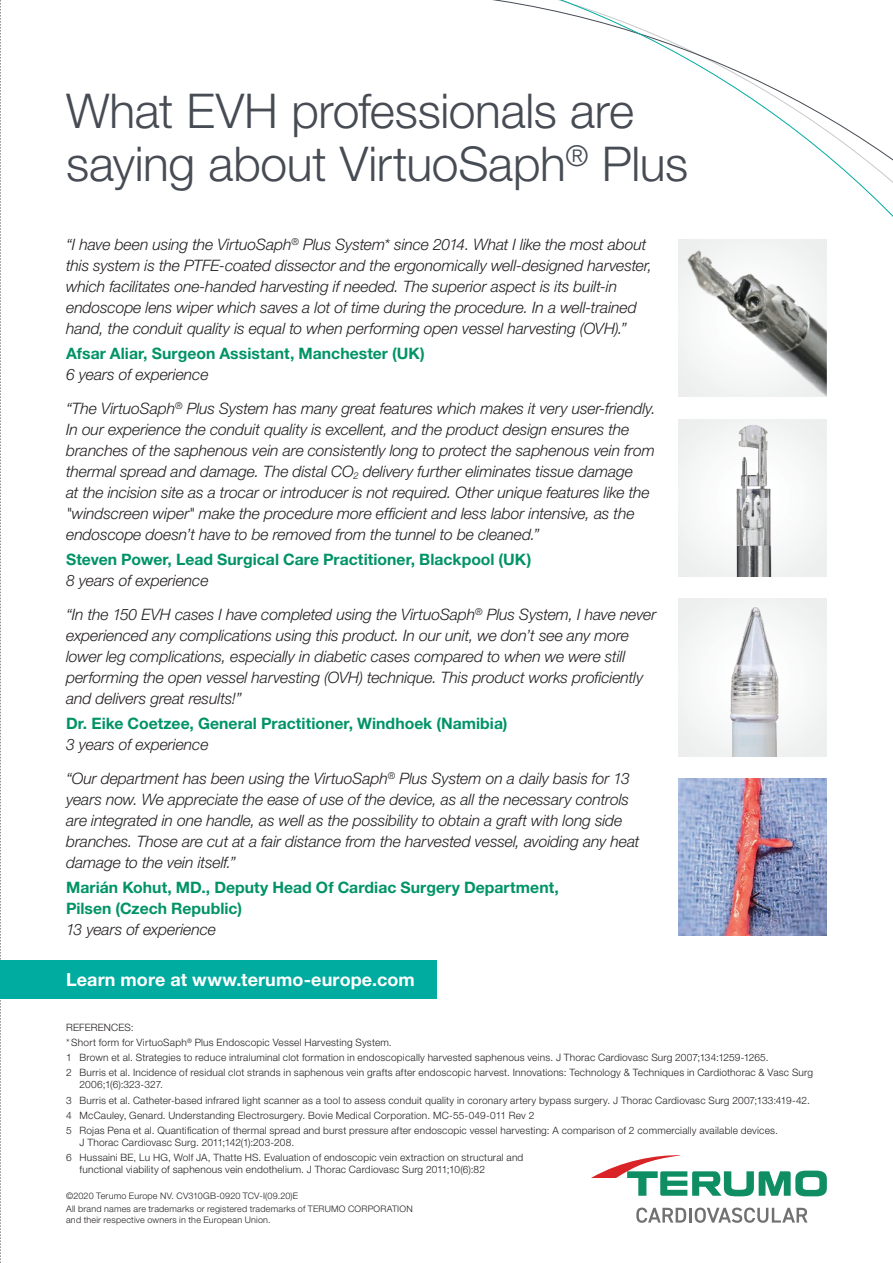
<style>
.page{position:relative;width:893px;height:1263px;background:#fff}
.page>*{position:absolute;margin:0;border:0;box-sizing:border-box;transform-origin:0 0}
.t1{font:300 48px/52.8px "Helvetica Neue LT Std";letter-spacing:-.005em;color:#464b54}
.t2{font:700 18px "Helvetica Neue LT Std";letter-spacing:.005em;color:#fff}
.t3{font:italic 300 15.75px/21px "Helvetica Neue LT Std";letter-spacing:-.005em;color:#231f20}
.t4{font:700 15.75px/21px "Helvetica Neue LT Std";letter-spacing:.005em;color:#009366}
.t5{font:300 10.2px/15.1px "Helvetica Neue LT Std";letter-spacing:.02em;color:#231f20}
.t6{font:300 9px/12.3px "Helvetica Neue LT Std";letter-spacing:.025em;color:#231f20}
</style>
<div class="page">
<svg style="left:436px;top:0;width:457px;height:1223px"></svg>
<svg style="left:591px;top:1155px;width:236px;height:41px"></svg>
<svg style="left:636px;top:1207px;width:50px;height:16px"></svg>
<hr style="left:689px;top:1208px;width:3px;height:14px;background:#717171">
<svg style="left:695px;top:1207px;width:112px;height:16px"></svg>
<img style="left:678px;top:240px;width:149px;height:157px">
<div style="left:678px;top:419px;width:149px;height:157px;background:#f2f4f3"></div>
<img style="left:706px;top:419px;width:95px;height:157px">
<div style="left:678px;top:599px;width:149px;height:157px;background:#f1f3f3"></div>
<img style="left:698px;top:599px;width:110px;height:157px">
<img style="left:678px;top:778px;width:149px;height:157px">
<svg style="left:0;top:0;width:1px;height:1263px"></svg>
<div style="left:0;top:960px;width:436px;height:39px;background:#00aca0"></div>
<h1 class="t1" style="left:66px;top:83px;width:624px">What EVH professionals are saying about VirtuoSaph<sup>®</sup> Plus</h1>
<p class="t3" style="left:66px;top:234px;width:588px">“I have been using the VirtuoSaph<sup>®</sup> Plus System* since 2014. What I like the most about this system is the PTFE-coated dissector and the ergonomically well-designed harvester, which facilitates one-handed harvesting if needed. The superior aspect is its built-in endoscope lens wiper which saves a lot of time during the procedure. In a well-trained hand, the conduit quality is equal to when performing open vessel harvesting (OVH).”</p>
<p class="t4" style="left:66px;top:343px;width:360px">Afsar Aliar, Surgeon Assistant, Manchester (UK)</p>
<p class="t3" style="left:66px;top:357px;width:591px;line-height:33.8px">6 years of experience<br>“The VirtuoSaph<sup>®</sup> Plus System has many great features which makes it very user-friendly.</p>
<p class="t3" style="left:66px;top:419px;width:590px">In our experience the conduit quality is excellent, and the product design ensures the branches of the saphenous vein are consistently long to protect the saphenous vein from thermal spread and damage. The distal CO<sub>2</sub> delivery further eliminates tissue damage<br>at the incision site as a trocar or introducer is not required. Other unique features like the "windscreen wiper" make the procedure more efficient and less labor intensive, as the endoscope doesn’t have to be removed from the tunnel to be cleaned.”</p>
<p class="t4" style="left:66px;top:549px;width:467px">Steven Power, Lead Surgical Care Practitioner, Blackpool (UK)</p>
<p class="t3" style="left:66px;top:563px;width:592px;line-height:33.8px">8 years of experience<br>“In the 150 EVH cases I have completed using the VirtuoSaph<sup>®</sup> Plus System, I have never</p>
<p class="t3" style="left:66px;top:625px;width:579px">experienced any complications using this product. In our unit, we don’t see any more lower leg complications, especially in diabetic cases compared to when we were still performing the open vessel harvesting (OVH) technique. This product works proficiently and delivers great results!”</p>
<p class="t4" style="left:66px;top:713px;width:443px">Dr. Eike Coetzee, General Practitioner, Windhoek (Namibia)</p>
<p class="t3" style="left:66px;top:727px;width:565px;line-height:33.8px">3 years of experience<br>“Our department has been using the VirtuoSaph<sup>®</sup> Plus System on a daily basis for 13</p>
<p class="t3" style="left:66px;top:789px;width:575px">years now. We appreciate the ease of use of the device, as all the necessary controls are integrated in one handle, as well as the possibility to obtain a graft with long side branches. Those are cut at a fair distance from the harvested vessel, avoiding any heat damage to the vein itself.”</p>
<p class="t4" style="left:66px;top:877px;width:494px">Marián Kohut, MD., Deputy Head Of Cardiac Surgery Department,<br>Pilsen (Czech Republic)</p>
<p class="t3" style="left:66px;top:919px;width:151px">13 years of experience</p>
<p class="t2" style="left:66px;top:968px;width:350px">Learn more at www.terumo-europe.com</p>
<p class="t5" style="left:66px;top:1019px;width:749px">REFERENCES:<br>* Short form for VirtuoSaph<sup>®</sup> Plus Endoscopic Vessel Harvesting System.<br>1 Brown et al. Strategies to reduce intraluminal clot formation in endoscopically harvested saphenous veins. J Thorac Cardiovasc Surg 2007;134:1259-1265.<br>2 Burris et al. Incidence of residual clot strands in saphenous vein grafts after endoscopic harvest. Innovations: Technology &amp; Techniques in Cardiothorac &amp; Vasc Surg</p>
<p class="t5" style="left:66px;top:1077px;width:745px;text-indent:13px">2006;1(6):323-327.<br>3 Burris et al. Catheter-based infrared light scanner as a tool to assess conduit quality in coronary artery bypass surgery. J Thorac Cardiovasc Surg 2007;133:419-42.<br>4 McCauley, Genard. Understanding Electrosurgery. Bovie Medical Corporation. MC-55-049-011 Rev 2<br>5 Rojas Pena et al. Quantification of thermal spread and burst pressure after endoscopic vessel harvesting: A comparison of 2 commercially available devices.</p>
<p class="t5" style="left:66px;top:1135px;width:459px;text-indent:13px">J Thorac Cardiovasc Surg. 2011;142(1):203‐208.<br>6 Hussaini BE, Lu HG, Wolf JA, Thatte HS. Evaluation of endoscopic vein extraction on structural and</p>
<p class="t5" style="left:80px;top:1162px;width:407px">functional viability of saphenous vein endothelium. J Thorac Cardiovasc Surg 2011;10(6):82</p>
<p class="t6" style="left:66px;top:1190px;width:348px">©2020 Terumo Europe NV. CV310GB-0920 TCV-I(09.20)E<br>All brand names are trademarks or registered trademarks of TERUMO CORPORATION</p>
<p class="t6" style="left:66px;top:1213px;width:206px">and their respective owners in the European Union.</p>
</div>
